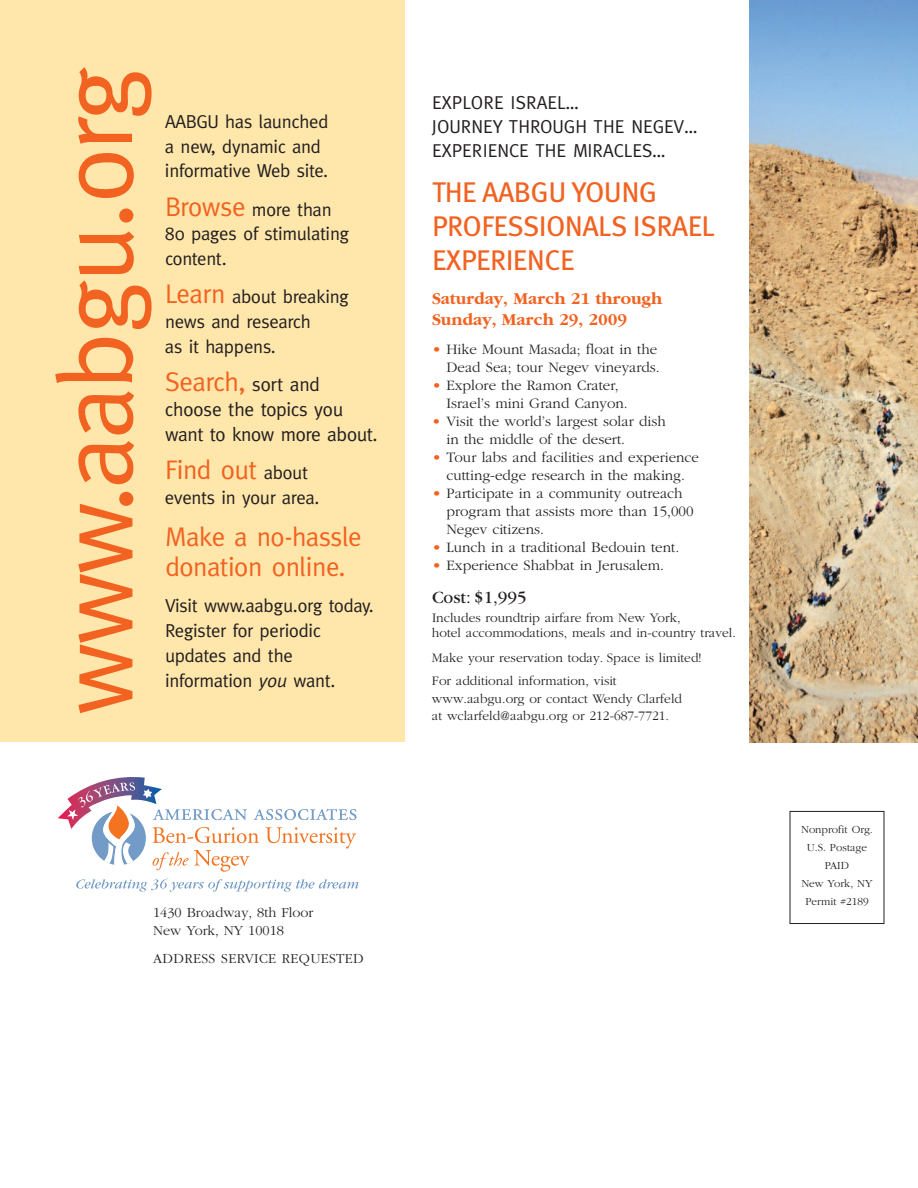
<style>
.page{position:relative;width:918px;height:1188px;background:#fff}
.page>*{position:absolute;margin:0;border:0;box-sizing:border-box;transform-origin:0 0}
.t1{font:105px "Meta";letter-spacing:-.025em;color:#f26221}
.t2{font:28.5px/34.2px "Meta Pro";letter-spacing:-.025em;color:#f26221}
.t3{font:27px/29.2px "Meta";letter-spacing:-.02em;color:#f26221}
.t4{font:19.5px/24.8px "Meta";letter-spacing:-.03em;color:#231f20}
.t5{font:18.75px/24.8px "Meta";letter-spacing:-.015em;color:#231f20}
.t6{font:18px "Garamond";color:#231f20}
.t7{font:700 17.25px/21.8px "Garamond";color:#f26221}
.t8{font:300 15px/18px "Garamond";color:#231f20}
.t9{font:300 14.25px/18px "Garamond";color:#231f20}
.t10{font:300 14.25px "Garamond";letter-spacing:.025em;color:#231f20}
.t11{font:300 13.5px/15px "Garamond";color:#231f20}
.t12{font:300 11.25px/18px "Garamond";color:#231f20;text-align:center}
.s1{font-size:27px;color:#f26221}
.s2{font-size:19.5px;color:#231f20}
.s3{font-size:18.75px;color:#231f20}
.s4{font-style:italic}
.s5{color:#f26221}
</style>
<div class="page">
<div style="left:0;top:0;width:405px;height:742px;background:#ffe7ab"></div>
<svg style="left:76px;top:879px;width:283px;height:13px"></svg>
<svg style="left:58px;top:777px;width:298px;height:95px"></svg>
<div style="left:790px;top:811px;width:94px;height:113px;border:1px solid #231f20"></div>
<img style="left:749px;top:0;width:169px;height:742px">
<h1 class="t1" style="left:34px;top:716px;width:650px;rotate:-90deg">www.aabgu.org</h1>
<p class="t5" style="left:165px;top:109px;width:165px">AABGU has launched a new, dynamic and informative Web site.</p>
<p class="t5" style="left:165px;top:197px;width:186px"><span class="s1">Browse</span> more than<br>80 pages of stimulating content.</p>
<p class="t5" style="left:165px;top:284px;width:185px"><span class="s1">Learn</span> about breaking news and research<br>as it happens.</p>
<h3 class="t3" style="left:165px;top:367px;width:157px">Search, <span class="s2">sort and</span></h3>
<h3 class="t4" style="left:165px;top:397px;width:214px">choose the topics you want to know more about.</h3>
<h3 class="t3" style="left:165px;top:455px;width:145px">Find out <span class="s3">about</span></h3>
<p class="t5" style="left:165px;top:485px;width:156px">events in your area.</p>
<h3 class="t3" style="left:165px;top:522px;width:198px">Make a no-hassle donation online.</h3>
<p class="t5" style="left:165px;top:593px;width:210px">Visit www.aabgu.org today.<br>Register for periodic updates and the</p>
<p class="t5" style="left:165px;top:668px;width:172px">information <span class="s4">you</span> want.</p>
<p class="t5" style="left:432px;top:91px;width:267px;line-height:24px">EXPLORE ISRAEL…<br>JOURNEY THROUGH THE NEGEV…<br>EXPERIENCE THE MIRACLES…</p>
<h2 class="t2" style="left:432px;top:177px;width:284px">THE AABGU YOUNG<br>PROFESSIONALS ISRAEL<br>EXPERIENCE</h2>
<p class="t7" style="left:432px;top:287px;width:232px">Saturday, March 21 through<br>Sunday, March 29, 2009</p>
<p class="t8" style="left:432px;top:340px;width:229px;text-align:right"><span class="s5">•</span> Hike Mount Masada; float in the<br>Dead Sea; tour Negev vineyards.</p>
<p class="t8" style="left:446px;top:376px;width:183px;text-indent:-14px"><span class="s5">•</span> Explore the Ramon Crater,<br>Israel’s mini Grand Canyon.</p>
<p class="t8" style="left:446px;top:412px;width:221px;text-indent:-14px"><span class="s5">•</span> Visit the world’s largest solar dish in the middle of the desert.</p>
<p class="t8" style="left:432px;top:448px;width:269px;text-align:center"><span class="s5">•</span> Tour labs and facilities and experience cutting-edge research in the making.</p>
<p class="t8" style="left:446px;top:484px;width:249px;text-indent:-14px"><span class="s5">•</span> Participate in a community outreach program that assists more than 15,000<br>Negev citizens.</p>
<p class="t8" style="left:432px;top:538px;width:249px"><span class="s5">•</span> Lunch in a traditional Bedouin tent.</p>
<p class="t8" style="left:432px;top:556px;width:233px"><span class="s5">•</span> Experience Shabbat in Jerusalem.</p>
<p class="t6" style="left:432px;top:591px;width:96px">Cost: $1,995</p>
<p class="t11" style="left:432px;top:610px;width:305px">Includes roundtrip airfare from New York,<br>hotel accommodations, meals and in-country travel.</p>
<p class="t11" style="left:432px;top:646px;width:271px;line-height:23.2px">Make your reservation today. Space is limited!<br>For additional information, visit</p>
<p class="t11" style="left:432px;top:689px;width:252px;line-height:17.2px">www.aabgu.org or contact Wendy Clarfeld at wclarfeld@aabgu.org or 212-687-7721.</p>
<p class="t9" style="left:153px;top:903px;width:162px">1430 Broadway, 8th Floor<br>New York, NY 10018</p>
<p class="t10" style="left:153px;top:950px;width:212px">ADDRESS SERVICE REQUESTED</p>
<p class="t12" style="left:801px;top:820px;width:73px">Nonprofit Org.<br>U.S. Postage<br>PAID<br>New York, NY<br>Permit #2189</p>
</div>
